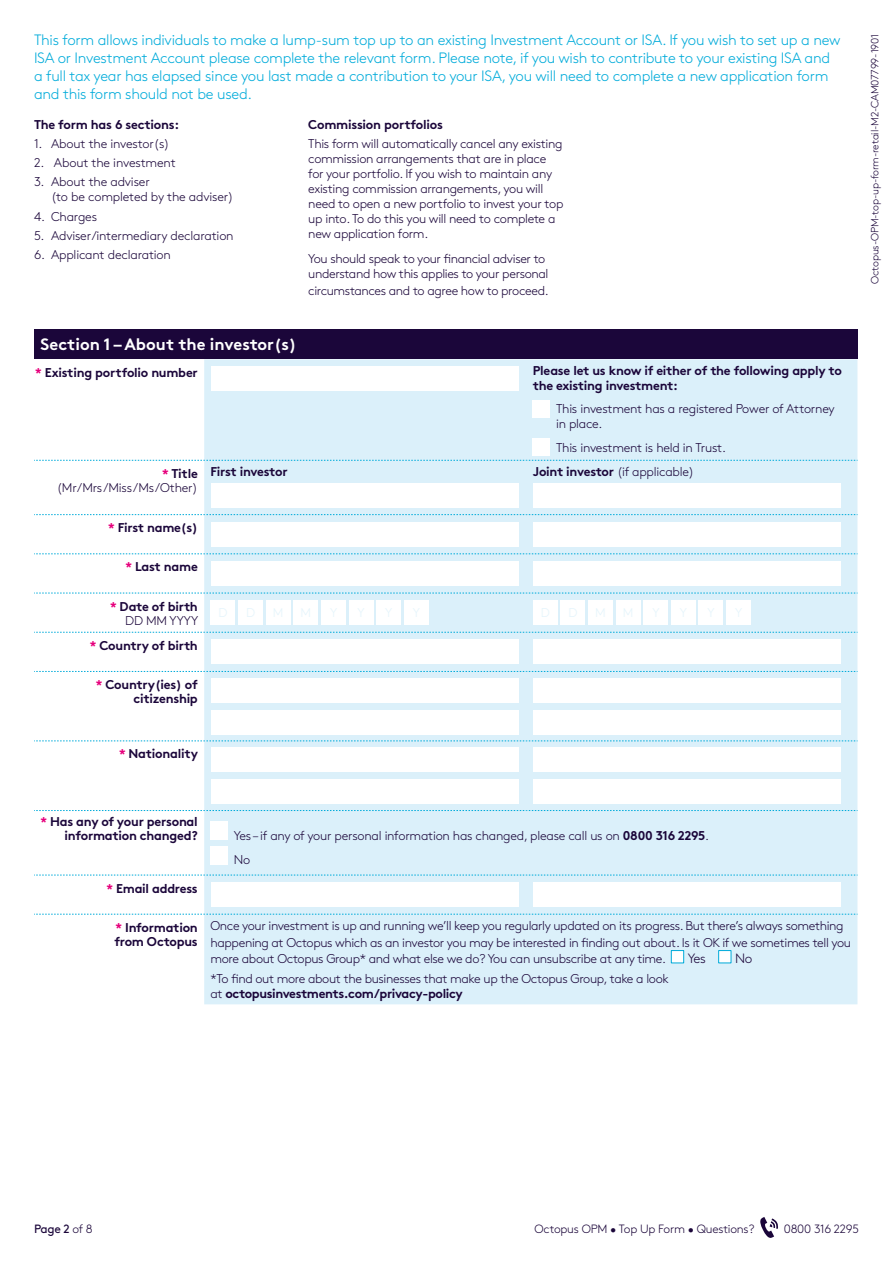
<style>
.page{position:relative;width:893px;height:1263px;background:#fff}
.page>*{position:absolute;margin:0;border:0;box-sizing:border-box;transform-origin:0 0}
.t1{font:700 16.5px "Brown";color:#fff}
.t2{font:300 15px/18px "Brown";letter-spacing:-.02em;color:#00abda}
.t3{font:300 13.5px "Brown";color:#1b063a}
.t4{font:300 12.75px/15px "Brown";letter-spacing:-.025em;color:#1b063a}
.t5{font:700 12.75px/14.2px "Brown";letter-spacing:-.02em;color:#1b063a;text-align:right}
.t6{font:300 12.75px "Brown";color:#e4f4fb}
.t7{font:300 12px "Brown";letter-spacing:-.02em;color:#1b063a}
.t8{font:12px "Brown";color:#1b063a}
.t9{font:300 10.5px "Brown";letter-spacing:-.02em;color:#1b063a}
.s1{color:#e6007c}
.s2{font-weight:700;color:#e6007c}
.s3{font-weight:700}
.s4{font-weight:300}
</style>
<div class="page">
<svg style="left:760px;top:1217px;width:18px;height:21px"></svg>
<div style="left:34px;top:330px;width:823px;height:29px;background:#1b063a"></div>
<div style="left:204px;top:359px;width:653px;height:645px;background:#dbf0fa"></div>
<svg style="left:34px;top:593px;width:824px;height:1px"></svg>
<svg style="left:34px;top:460px;width:824px;height:1px"></svg>
<svg style="left:34px;top:514px;width:824px;height:1px"></svg>
<svg style="left:34px;top:554px;width:824px;height:1px"></svg>
<svg style="left:34px;top:741px;width:824px;height:1px"></svg>
<svg style="left:34px;top:810px;width:824px;height:1px"></svg>
<svg style="left:34px;top:875px;width:824px;height:1px"></svg>
<svg style="left:34px;top:671px;width:824px;height:1px"></svg>
<svg style="left:34px;top:632px;width:824px;height:1px"></svg>
<svg style="left:34px;top:914px;width:824px;height:1px"></svg>
<div style="left:211px;top:366px;width:307px;height:24px;background:#fff"></div>
<div style="left:533px;top:400px;width:17px;height:17px;background:#fff"></div>
<div style="left:533px;top:438px;width:17px;height:17px;background:#fff"></div>
<div style="left:211px;top:483px;width:307px;height:25px;background:#fff"></div>
<div style="left:533px;top:484px;width:308px;height:24px;background:#fff"></div>
<div style="left:211px;top:522px;width:307px;height:24px;background:#fff"></div>
<div style="left:533px;top:522px;width:308px;height:24px;background:#fff"></div>
<div style="left:211px;top:561px;width:307px;height:25px;background:#fff"></div>
<div style="left:533px;top:561px;width:308px;height:25px;background:#fff"></div>
<div style="left:211px;top:600px;width:24px;height:25px;background:#fff"></div>
<div style="left:238px;top:600px;width:25px;height:25px;background:#fff"></div>
<div style="left:266px;top:600px;width:24px;height:25px;background:#fff"></div>
<div style="left:293px;top:600px;width:25px;height:25px;background:#fff"></div>
<div style="left:321px;top:600px;width:25px;height:25px;background:#fff"></div>
<div style="left:349px;top:600px;width:24px;height:25px;background:#fff"></div>
<div style="left:376px;top:600px;width:25px;height:25px;background:#fff"></div>
<div style="left:404px;top:600px;width:25px;height:25px;background:#fff"></div>
<div style="left:533px;top:600px;width:25px;height:25px;background:#fff"></div>
<div style="left:560px;top:600px;width:25px;height:25px;background:#fff"></div>
<div style="left:588px;top:600px;width:25px;height:25px;background:#fff"></div>
<div style="left:616px;top:600px;width:24px;height:25px;background:#fff"></div>
<div style="left:643px;top:600px;width:25px;height:25px;background:#fff"></div>
<div style="left:671px;top:600px;width:25px;height:25px;background:#fff"></div>
<div style="left:699px;top:600px;width:24px;height:25px;background:#fff"></div>
<div style="left:726px;top:600px;width:25px;height:25px;background:#fff"></div>
<div style="left:211px;top:639px;width:307px;height:25px;background:#fff"></div>
<div style="left:533px;top:639px;width:308px;height:25px;background:#fff"></div>
<div style="left:211px;top:678px;width:307px;height:24px;background:#fff"></div>
<div style="left:211px;top:710px;width:307px;height:24px;background:#fff"></div>
<div style="left:533px;top:678px;width:308px;height:24px;background:#fff"></div>
<div style="left:533px;top:710px;width:308px;height:24px;background:#fff"></div>
<div style="left:211px;top:821px;width:17px;height:19px;background:#fff"></div>
<div style="left:211px;top:846px;width:17px;height:18px;background:#fff"></div>
<div style="left:211px;top:882px;width:307px;height:25px;background:#fff"></div>
<div style="left:533px;top:882px;width:308px;height:25px;background:#fff"></div>
<div style="left:671px;top:950px;width:13px;height:13px;background:#fff;border:1px solid #00abda"></div>
<div style="left:718px;top:950px;width:13px;height:13px;background:#fff;border:1px solid #00abda"></div>
<div style="left:211px;top:747px;width:307px;height:24px;background:#fff"></div>
<div style="left:533px;top:747px;width:308px;height:24px;background:#fff"></div>
<div style="left:211px;top:779px;width:307px;height:25px;background:#fff"></div>
<div style="left:533px;top:779px;width:308px;height:25px;background:#fff"></div>
<p class="t2" style="left:34px;top:30px;width:808px">This form allows individuals to make a lump-sum top up to an existing Investment Account or ISA. If you wish to set up a new ISA or Investment Account please complete the relevant form. Please note, if you wish to contribute to your existing ISA and a full tax year has elapsed since you last made a contribution to your ISA, you will need to complete a new application form and this form should not be used.</p>
<p class="t5" style="left:34px;top:116px;width:147px">The form has 6 sections:</p>
<p class="t4" style="left:34px;top:135px;width:137px">1. About the investor(s)</p>
<p class="t4" style="left:34px;top:154px;width:143px">2. About the investment</p>
<p class="t4" style="left:51px;top:173px;width:184px;text-indent:-17px">3. About the adviser<br>(to be completed by the adviser)</p>
<p class="t4" style="left:34px;top:208px;width:65px">4. Charges</p>
<p class="t4" style="left:34px;top:227px;width:201px">5. Adviser/intermediary declaration</p>
<p class="t4" style="left:34px;top:246px;width:138px">6. Applicant declaration</p>
<p class="t5" style="left:308px;top:116px;width:136px">Commission portfolios</p>
<p class="t4" style="left:308px;top:135px;width:257px">This form will automatically cancel any existing commission arrangements that are in place for your portfolio. If you wish to maintain any existing commission arrangements, you will need to open a new portfolio to invest your top up into. To do this you will need to complete a new application form.</p>
<p class="t4" style="left:308px;top:251px;width:242px">You should speak to your financial adviser to understand how this applies to your personal</p>
<p class="t4" style="left:308px;top:282px;width:242px">circumstances and to agree how to proceed.</p>
<p class="t1" style="left:40px;top:331px;width:258px">Section 1 – About the investor(s)</p>
<p class="t5" style="left:35px;top:364px;width:164px"><span class="s1">*</span> Existing portfolio number</p>
<p class="t5" style="left:533px;top:361px;width:310px;line-height:15px;text-align:left">Please let us know if either of the following apply to the existing investment:</p>
<p class="t4" style="left:556px;top:400px;width:280px">This investment has a registered Power of Attorney in place.</p>
<p class="t4" style="left:556px;top:439px;width:171px">This investment is held in Trust.</p>
<p class="t4" style="left:57px;top:465px;width:143px;line-height:14.2px;text-align:right"><span class="s2">*</span> <span class="s3">Title </span>(Mr/Mrs/Miss/Ms/Other)</p>
<p class="t5" style="left:211px;top:463px;width:79px">First investor</p>
<p class="t4" style="left:533px;top:463px;width:163px"><span class="s3">Joint investor</span> (if applicable)</p>
<p class="t5" style="left:108px;top:519px;width:91px"><span class="s1">*</span> First name(s)</p>
<p class="t5" style="left:126px;top:558px;width:74px"><span class="s1">*</span> Last name</p>
<p class="t5" style="left:110px;top:598px;width:90px"><span class="s1">*</span> Date of birth<br><span class="s4">DD MM YYYY</span></p>
<p class="t6" style="left:218px;top:604px;width:10px">D</p>
<p class="t6" style="left:246px;top:604px;width:10px">D</p>
<p class="t6" style="left:541px;top:604px;width:10px">D</p>
<p class="t6" style="left:568px;top:604px;width:10px">D</p>
<p class="t5" style="left:90px;top:637px;width:109px"><span class="s1">*</span> Country of birth</p>
<p class="t5" style="left:96px;top:676px;width:104px"><span class="s1">*</span> Country(ies) of citizenship</p>
<p class="t5" style="left:119px;top:745px;width:81px"><span class="s1">*</span> Nationality</p>
<p class="t9" style="left:867px;top:284px;width:251px;rotate:-90deg">Octopus-OPM-top-up-form-retail-M2-CAM07799-1901</p>
<p class="t5" style="left:41px;top:813px;width:159px"><span class="s1">*</span> Has any of your personal information changed?</p>
<p class="t4" style="left:234px;top:822px;width:477px;line-height:24.8px">Yes – if any of your personal information has changed, please call us on <span class="s3">0800 316 2295</span>.<br>No</p>
<p class="t5" style="left:107px;top:880px;width:93px"><span class="s1">*</span> Email address</p>
<p class="t5" style="left:114px;top:919px;width:85px;text-align:left"><span class="s1">*</span> Information from Octopus</p>
<p class="t4" style="left:211px;top:916px;width:642px;line-height:16.5px">Once your investment is up and running we’ll keep you regularly updated on its progress. But there’s always something happening at Octopus which as an investor you may be interested in finding out about. Is it OK if we sometimes tell you more about Octopus Group* and what else we do? You can unsubscribe at any time.</p>
<p class="t3" style="left:688px;top:948px;width:20px">Yes</p>
<p class="t3" style="left:735px;top:948px;width:19px">No</p>
<p class="t4" style="left:211px;top:970px;width:460px">*To find out more about the businesses that make up the Octopus Group, take a look at <span class="s3">octopusinvestments.com/privacy-policy</span></p>
<p class="t8" style="left:34px;top:1220px;width:60px">Page 2 <span class="s4">of 8</span></p>
<p class="t7" style="left:535px;top:1220px;width:221px">Octopus OPM • Top Up Form • Questions?</p>
<p class="t7" style="left:784px;top:1220px;width:77px">0800 316 2295</p>
</div>
